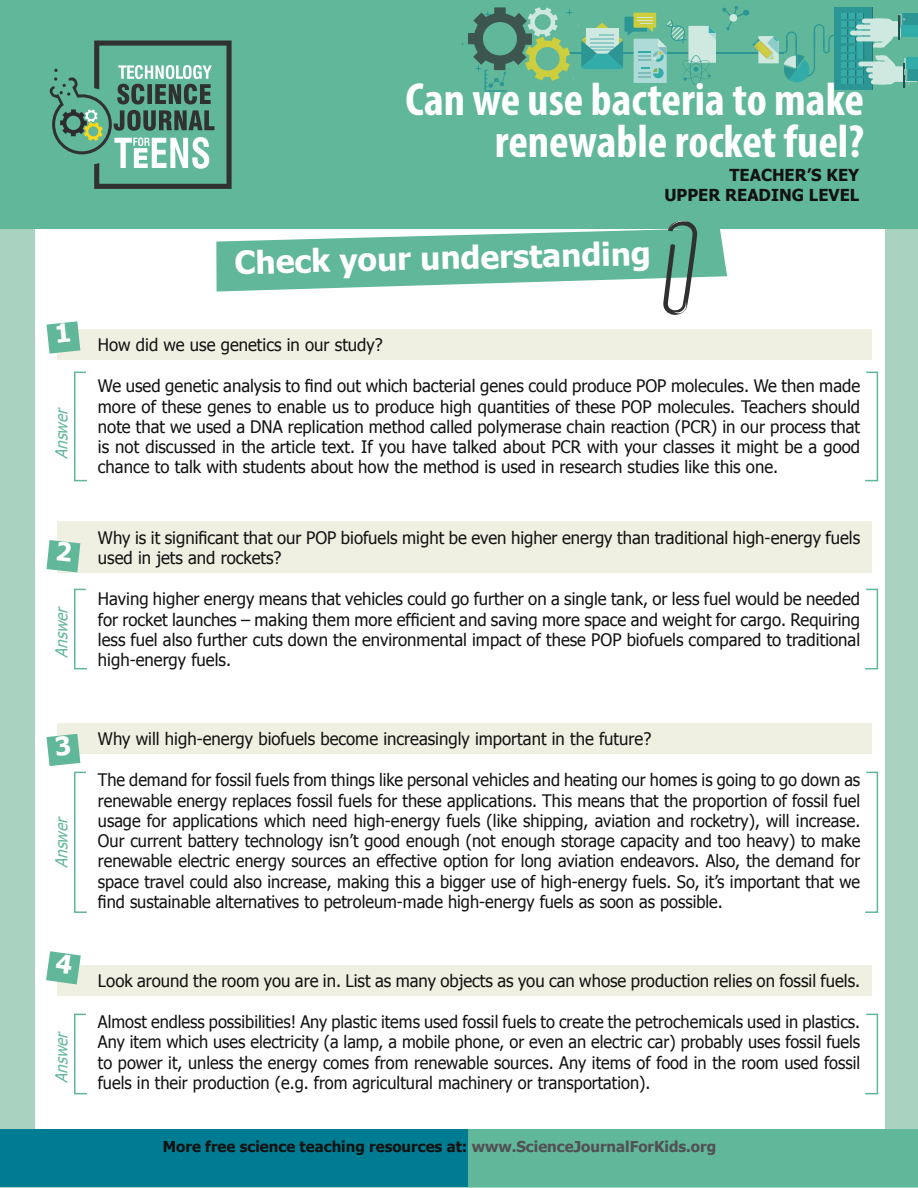
<style>
.page{position:relative;width:918px;height:1188px;background:#fff}
.page>*{position:absolute;margin:0;border:0;box-sizing:border-box;transform-origin:0 0}
.t1{font:700 condensed 46.65px/42px "Myriad Pro";color:#fff;text-align:right}
.t2{font:700 31.5px "Tahoma";color:#fff}
.t3{font:17.25px/20.2px "Tahoma";color:#121212;text-align:justify}
.t4{font:17.25px/20.2px "Tahoma";color:#121212;text-align:justify;scale:.95 1}
.t5{font:700 16.5px/19.8px "Tahoma";color:#121212;text-align:right}
.t6{font:italic 16.5px "Tahoma";color:#61b799;scale:.92 1}
.t7{font:700 15px "Tahoma";color:#121212}
.s1{color:#515154}
</style>
<div class="page">
<div style="left:0;top:221px;width:918px;height:967px;background:#a9d3c0"></div>
<div style="left:35px;top:221px;width:850px;height:920px;background:#fff"></div>
<div style="left:0;top:0;width:918px;height:228px;background:#61b799"></div>
<hr style="left:560px;top:52px;width:224px;height:1px;background:#168994">
<svg style="left:835px;top:7px;width:37px;height:83px"></svg>
<svg style="left:866px;top:68px;width:23px;height:4px"></svg>
<div style="left:873px;top:62px;width:23px;height:22px;background:#cfe9e0;border-radius:6px"></div>
<hr style="left:871px;top:80px;width:17px;height:4px;background:#cfe9e0;border-radius:2px">
<svg style="left:868px;top:74px;width:24px;height:4px"></svg>
<hr style="left:858px;top:62px;width:24px;height:4px;background:#cfe9e0;border-radius:2px">
<div style="left:870px;top:19px;width:24px;height:22px;background:#cfe9e0;border-radius:6px"></div>
<hr style="left:862px;top:19px;width:23px;height:4px;background:#cfe9e0;border-radius:2px">
<hr style="left:856px;top:25px;width:23px;height:4px;background:#cfe9e0;border-radius:2px">
<hr style="left:856px;top:37px;width:23px;height:4px;background:#cfe9e0;border-radius:2px">
<hr style="left:850px;top:31px;width:23px;height:4px;background:#cfe9e0;border-radius:2px">
<div style="left:906px;top:57px;width:12px;height:24px;background:#32aca9"></div>
<div style="left:908px;top:69px;width:10px;height:12px;background:#2c9695"></div>
<svg style="left:875px;top:55px;width:42px;height:32px"></svg>
<div style="left:902px;top:13px;width:16px;height:23px;background:#32aca9"></div>
<div style="left:904px;top:13px;width:14px;height:12px;background:#2c9695"></div>
<svg style="left:873px;top:14px;width:36px;height:34px"></svg>
<svg style="left:722px;top:6px;width:142px;height:78px"></svg>
<svg style="left:461px;top:7px;width:255px;height:85px"></svg>
<div style="left:452px;top:1129px;width:466px;height:58px;background:#61b799"></div>
<div style="left:0;top:1129px;width:468px;height:58px;background:#007c92"></div>
<div style="left:58px;top:723px;width:814px;height:31px;background:#f0f0e2"></div>
<div style="left:58px;top:965px;width:814px;height:31px;background:#f0f0e2"></div>
<div style="left:58px;top:330px;width:814px;height:30px;background:#f0f0e2"></div>
<div style="left:58px;top:521px;width:814px;height:51px;background:#f0f0e2"></div>
<svg style="left:216px;top:220px;width:511px;height:95px"></svg>
<svg style="left:865px;top:588px;width:14px;height:82px"></svg>
<svg style="left:74px;top:588px;width:13px;height:82px"></svg>
<svg style="left:865px;top:1013px;width:14px;height:82px"></svg>
<svg style="left:74px;top:1013px;width:13px;height:82px"></svg>
<svg style="left:865px;top:771px;width:14px;height:142px"></svg>
<svg style="left:865px;top:371px;width:14px;height:111px"></svg>
<svg style="left:74px;top:371px;width:13px;height:111px"></svg>
<svg style="left:49px;top:41px;width:183px;height:148px"></svg>
<svg style="left:46px;top:321px;width:34px;height:33px"></svg>
<svg style="left:46px;top:951px;width:35px;height:33px"></svg>
<svg style="left:46px;top:734px;width:41px;height:179px"></svg>
<svg style="left:46px;top:540px;width:34px;height:32px"></svg>
<p class="t6" style="left:50px;top:459px;width:61px;rotate:-90deg">Answer</p>
<p class="t6" style="left:50px;top:658px;width:61px;rotate:-90deg">Answer</p>
<p class="t6" style="left:50px;top:868px;width:61px;rotate:-90deg">Answer</p>
<p class="t6" style="left:50px;top:1083px;width:61px;rotate:-90deg">Answer</p>
<h1 class="t1" style="left:405px;top:77px;width:460px">Can we use bacteria to make renewable rocket fuel?</h1>
<h2 class="t2" style="left:234px;top:239px;width:418px;rotate:-1deg">Check your understanding</h2>
<p class="t5" style="left:664px;top:164px;width:196px">TEACHER’S KEY<br>UPPER READING LEVEL</p>
<p class="t3" style="left:98px;top:334px;width:286px">How did we use genetics in our study?</p>
<p class="t3" style="left:98px;top:375px;width:764px">We used genetic analysis to find out which bacterial genes could produce POP molecules. We then made more of these genes to enable us to produce high quantities of these POP molecules. Teachers should note that we used a DNA replication method called polymerase chain reaction (PCR) in our process that is not discussed in the article text. If you have talked about PCR with your classes it might be a good chance to talk with students about how the method is used in research studies like this one.</p>
<p class="t3" style="left:98px;top:526px;width:764px">Why is it significant that our POP biofuels might be even higher energy than traditional high-energy fuels used in jets and rockets?</p>
<p class="t3" style="left:98px;top:588px;width:764px">Having higher energy means that vehicles could go further on a single tank, or less fuel would be needed for rocket launches – making them more efficient and saving more space and weight for cargo. Requiring less fuel also further cuts down the environmental impact of these POP biofuels compared to traditional high-energy fuels.</p>
<p class="t3" style="left:98px;top:728px;width:555px">Why will high-energy biofuels become increasingly important in the future?</p>
<p class="t4" style="left:98px;top:769px;width:804px">The demand for fossil fuels from things like personal vehicles and heating our homes is going to go down as renewable energy replaces fossil fuels for these applications. This means that the proportion of fossil fuel usage for applications which need high-energy fuels (like shipping, aviation and rocketry), will increase.<br>Our current battery technology isn’t good enough (not enough storage capacity and too heavy) to make renewable electric energy sources an effective option for long aviation endeavors. Also, the demand for space travel could also increase, making this a bigger use of high-energy fuels. So, it’s important that we find sustainable alternatives to petroleum-made high-energy fuels as soon as possible.</p>
<p class="t3" style="left:98px;top:969px;width:764px">Look around the room you are in. List as many objects as you can whose production relies on fossil fuels.</p>
<p class="t4" style="left:98px;top:1011px;width:804px">Almost endless possibilities! Any plastic items used fossil fuels to create the petrochemicals used in plastics.<br>Any item which uses electricity (a lamp, a mobile phone, or even an electric car) probably uses fossil fuels to power it, unless the energy comes from renewable sources. Any items of food in the room used fossil fuels in their production (e.g. from agricultural machinery or transportation).</p>
<p class="t7" style="left:163px;top:1136px;width:555px">More free science teaching resources at: <span class="s1">www.ScienceJournalForKids.org</span></p>
</div>
